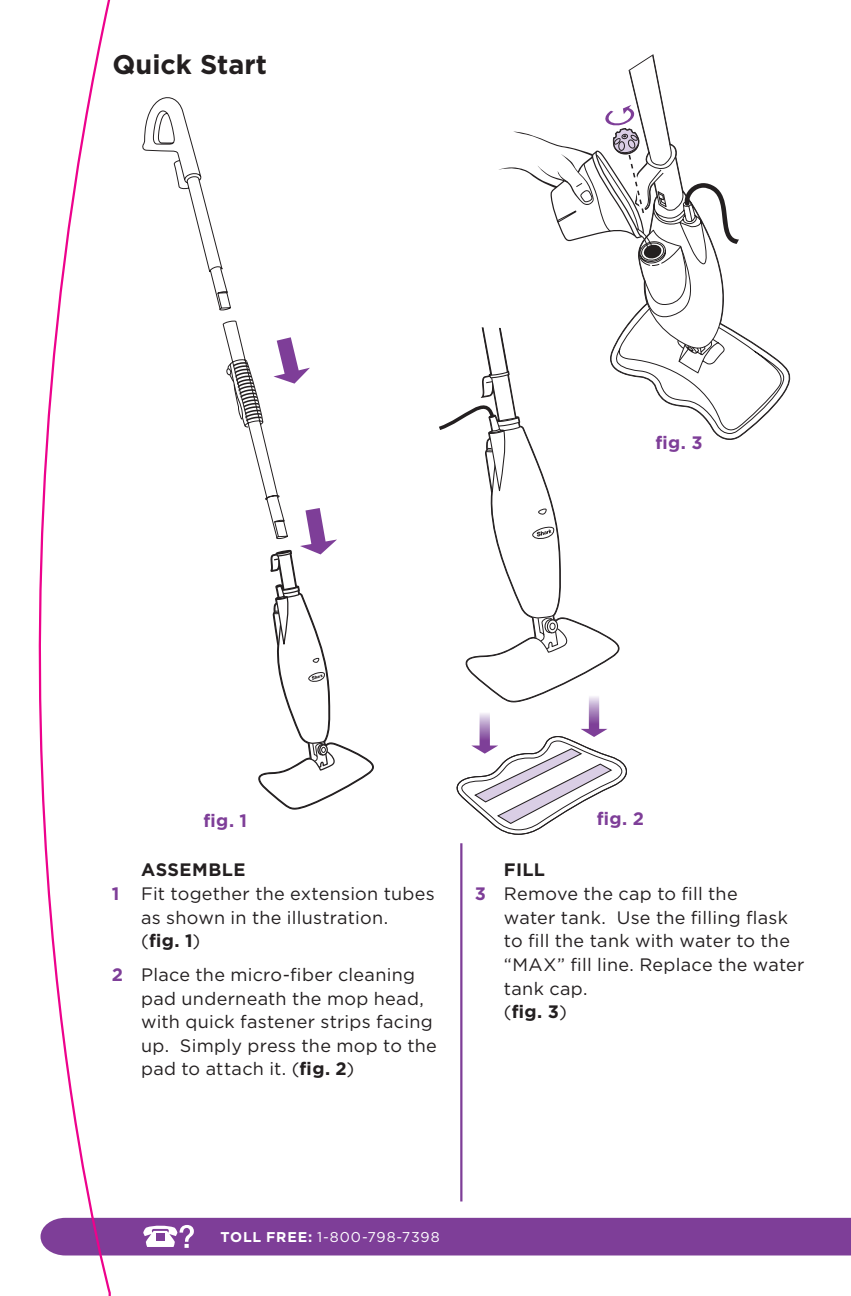
<style>
.page{position:relative;width:851px;height:1296px;background:#fff}
.page>*{position:absolute;margin:0;border:0;box-sizing:border-box;transform-origin:0 0}
.t1{font:700 27px "Gotham";color:#231f20}
.t2{font:18px/23.6px "Gotham";letter-spacing:.015em;color:#231f20}
.t3{font:700 18px "Gotham";letter-spacing:.025em;color:#231f20}
.t4{font:700 18px "Gotham";color:#7e3e98}
.t5{font:14.17px "Gotham";letter-spacing:.065em;color:#fff}
.s1{font-weight:700;color:#7e3e98}
.s2{font-weight:400}
.s3{font-weight:700}
</style>
<div class="page">
<div style="left:113px;top:1218px;width:737px;height:38px;background:#7e3e98"></div>
<hr style="left:460px;top:843px;width:2px;height:358px;background:#7e3e98">
<svg style="left:38px;top:0;width:75px;height:1296px"></svg>
<svg style="left:465px;top:653px;width:153px;height:40px"></svg>
<svg style="left:456px;top:693px;width:171px;height:142px"></svg>
<svg style="left:439px;top:54px;width:352px;height:599px"></svg>
<svg style="left:222px;top:320px;width:152px;height:490px"></svg>
<svg style="left:142px;top:97px;width:89px;height:213px"></svg>
<h1 class="t1" style="left:113px;top:49px;width:156px">Quick Start</h1>
<p class="t4" style="left:655px;top:432px;width:49px">fig. 3</p>
<p class="t4" style="left:203px;top:810px;width:45px">fig. 1</p>
<p class="t4" style="left:597px;top:808px;width:49px">fig. 2</p>
<p class="t3" style="left:141px;top:860px;width:106px">ASSEMBLE</p>
<p class="t2" style="left:112px;top:881px;width:324px"><span class="s1">1</span> Fit together the extension tubes</p>
<p class="t2" style="left:141px;top:905px;width:248px">as shown in the illustration.</p>
<p class="t3" style="left:141px;top:930px;width:61px"><span class="s2">(</span>fig. 1<span class="s2">)</span></p>
<p class="t2" style="left:141px;top:962px;width:297px;text-indent:-29px"><span class="s1">2</span> Place the micro-fiber cleaning pad underneath the mop head, with quick fastener strips facing up. Simply press the mop to the pad to attach it. (<span class="s3">fig. 2</span>)</p>
<p class="t3" style="left:504px;top:860px;width:43px">FILL</p>
<p class="t2" style="left:474px;top:882px;width:264px"><span class="s1">3</span> Remove the cap to fill the</p>
<p class="t2" style="left:504px;top:905px;width:285px">water tank. Use the filling flask</p>
<p class="t2" style="left:504px;top:929px;width:288px">to fill the tank with water to the</p>
<p class="t2" style="left:504px;top:952px;width:302px">“MAX” fill line. Replace the water</p>
<p class="t2" style="left:504px;top:976px;width:85px">tank cap.</p>
<p class="t3" style="left:504px;top:1001px;width:65px"><span class="s2">(</span>fig. 3<span class="s2">)</span></p>
<p class="t5" style="left:220px;top:1229px;width:220px"><span class="s3">TOLL FREE:</span> 1-800-798-7398</p>
</div>
